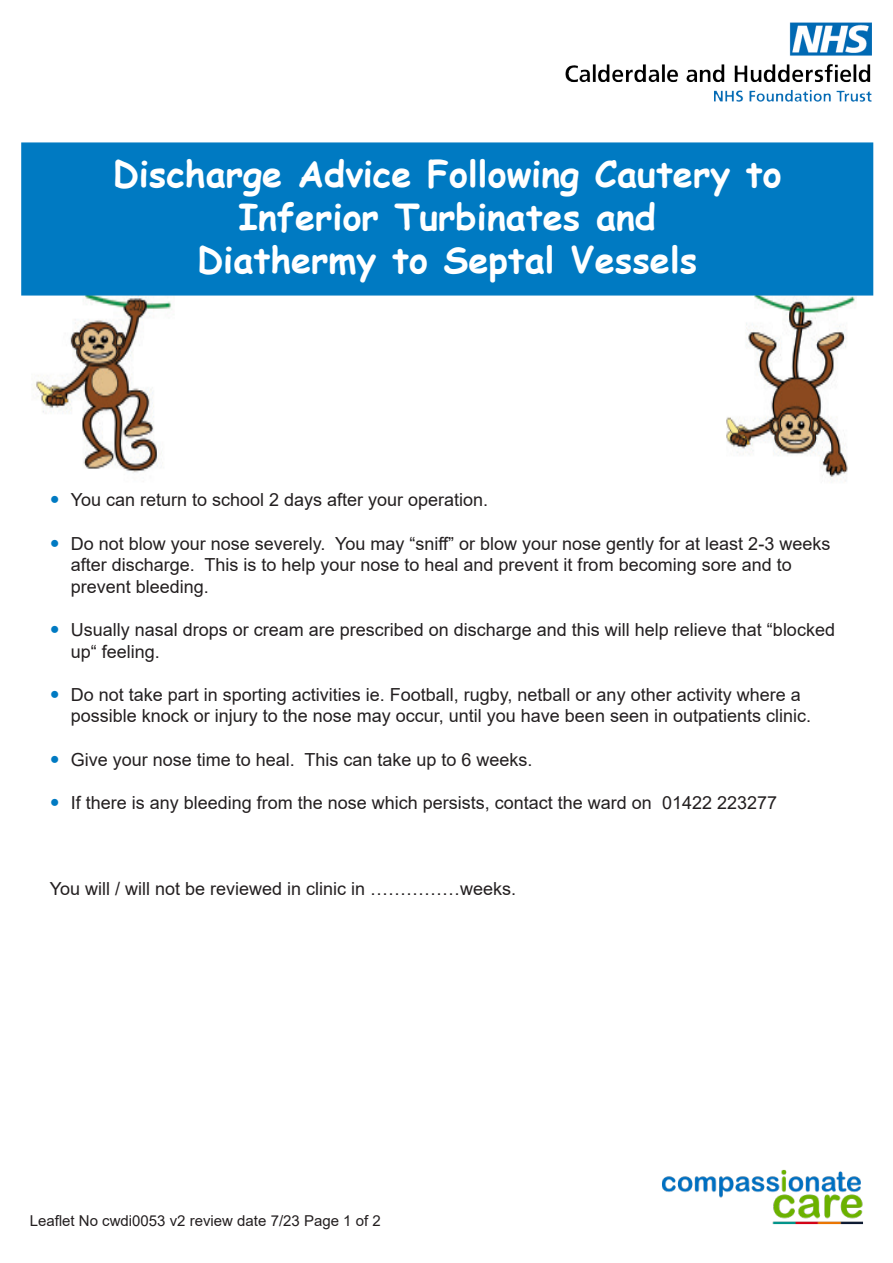
<style>
.page{position:relative;width:893px;height:1263px;background:#fff}
.page>*{position:absolute;margin:0;border:0;box-sizing:border-box;transform-origin:0 0}
.t1{font:700 36px "Comic Sans MS";color:#fff}
.t2{font:18px/21.6px "Arial";color:#231f20}
.t3{font:15px "Arial";color:#231f20}
</style>
<div class="page">
<img style="left:726px;top:296px;width:130px;height:185px">
<img style="left:34px;top:296px;width:138px;height:177px">
<img style="left:662px;top:1169px;width:201px;height:56px">
<img style="left:566px;top:22px;width:306px;height:79px">
<div style="left:21px;top:142px;width:852px;height:154px;background:#007ac2;border:2px solid #007ac2"></div>
<p class="t1" style="left:113px;top:147px;width:670px">Discharge Advice Following Cautery to</p>
<p class="t1" style="left:238px;top:190px;width:419px">Inferior Turbinates and</p>
<p class="t1" style="left:197px;top:234px;width:502px">Diathermy to Septal Vessels</p>
<p class="t2" style="left:71px;top:489px;width:419px">You can return to school 2 days after your operation.</p>
<p class="t2" style="left:71px;top:532px;width:761px">Do not blow your nose severely. You may “sniff” or blow your nose gently for at least 2-3 weeks after discharge. This is to help your nose to heal and prevent it from becoming sore and to</p>
<p class="t2" style="left:71px;top:575px;width:140px">prevent bleeding.</p>
<p class="t2" style="left:71px;top:619px;width:766px">Usually nasal drops or cream are prescribed on discharge and this will help relieve that “blocked</p>
<p class="t2" style="left:71px;top:640px;width:91px">up“ feeling.</p>
<p class="t2" style="left:71px;top:683px;width:732px">Do not take part in sporting activities ie. Football, rugby, netball or any other activity where a</p>
<p class="t2" style="left:71px;top:705px;width:742px">possible knock or injury to the nose may occur, until you have been seen in outpatients clinic.</p>
<p class="t2" style="left:71px;top:748px;width:463px">Give your nose time to heal. This can take up to 6 weeks.</p>
<p class="t2" style="left:71px;top:791px;width:708px">If there is any bleeding from the nose which persists, contact the ward on 01422 223277</p>
<p class="t2" style="left:50px;top:878px;width:468px">You will / will not be reviewed in clinic in ……………weeks.</p>
<p class="t3" style="left:30px;top:1211px;width:353px">Leaflet No cwdi0053 v2 review date 7/23 Page 1 of 2</p>
</div>
